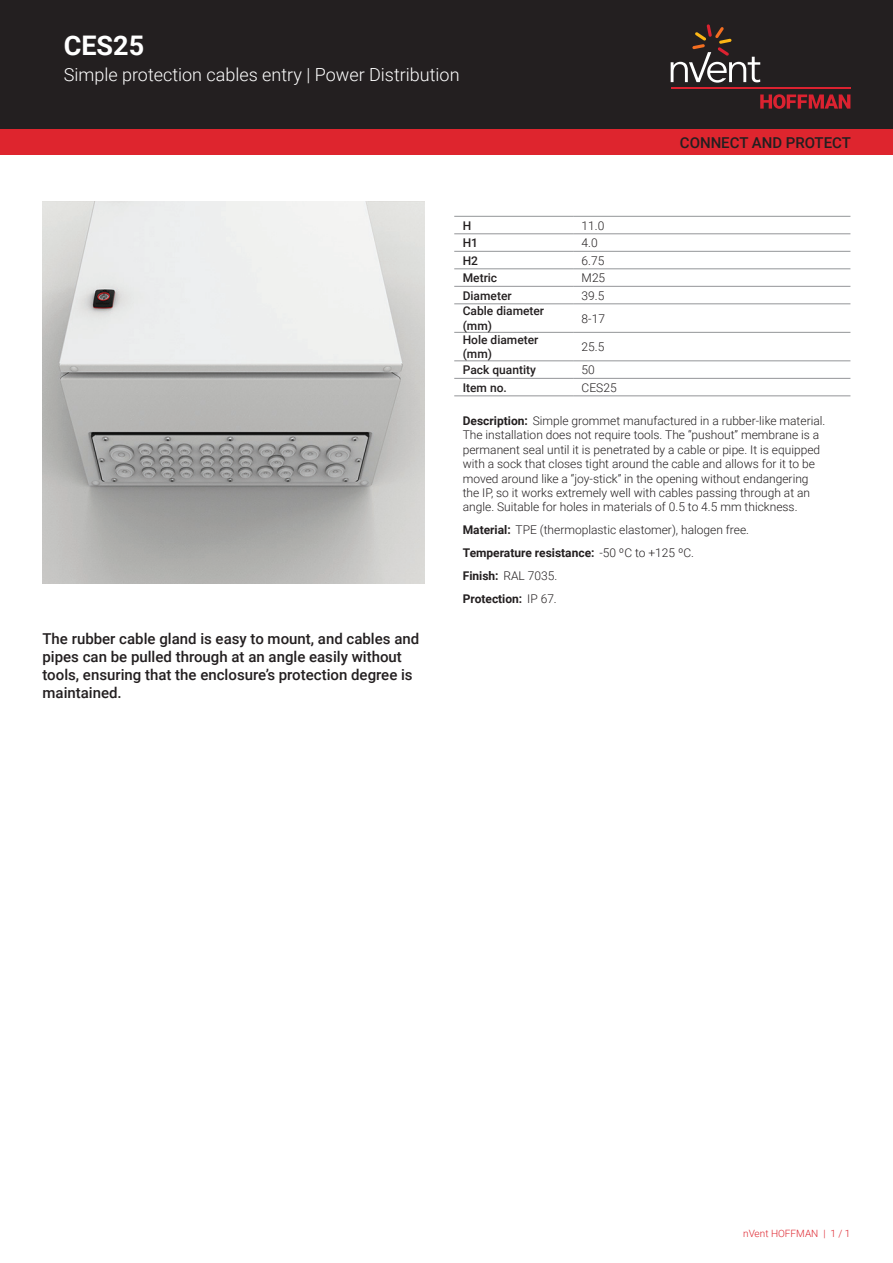
<style>
.page{position:relative;width:893px;height:1263px;background:#fff}
.page>*{position:absolute;margin:0;border:0;box-sizing:border-box;transform-origin:0 0}
.t1{font:700 27px "Roboto";color:#fff}
.t2{font:300 18px "Roboto";color:#fff}
.t3{font:500 15px/18px "Roboto";color:#231f20}
.t4{font:300 12px/14.4px "Roboto";color:#231f20}
.t5{font:500 12px/14.4px "Roboto";color:#231f20}
.t6{font:300 10.05px "Roboto";color:#de252e}
.s1{font-weight:700}
</style>
<div class="page">
<div style="left:0;top:0;width:893px;height:129px;background:#231f20"></div>
<svg style="left:760px;top:94px;width:90px;height:15px"></svg>
<hr style="left:671px;top:88px;width:179px;height:1px;background:#db2230">
<svg style="left:671px;top:24px;width:89px;height:59px"></svg>
<div style="left:0;top:129px;width:893px;height:26px;background:#de252e"></div>
<hr style="left:454px;top:216px;width:119px;height:1px;background:#939598">
<hr style="left:454px;top:234px;width:119px;height:1px;background:#939598">
<hr style="left:573px;top:216px;width:277px;height:1px;background:#939598">
<hr style="left:573px;top:234px;width:277px;height:1px;background:#939598">
<hr style="left:454px;top:251px;width:119px;height:1px;background:#939598">
<hr style="left:573px;top:251px;width:277px;height:1px;background:#939598">
<hr style="left:454px;top:269px;width:119px;height:1px;background:#939598">
<hr style="left:573px;top:269px;width:277px;height:1px;background:#939598">
<hr style="left:454px;top:286px;width:119px;height:1px;background:#939598">
<hr style="left:573px;top:286px;width:277px;height:1px;background:#939598">
<hr style="left:454px;top:304px;width:119px;height:1px;background:#939598">
<hr style="left:573px;top:304px;width:277px;height:1px;background:#939598">
<hr style="left:454px;top:332px;width:119px;height:1px;background:#939598">
<hr style="left:573px;top:332px;width:277px;height:1px;background:#939598">
<hr style="left:454px;top:361px;width:119px;height:1px;background:#939598">
<hr style="left:573px;top:361px;width:277px;height:1px;background:#939598">
<hr style="left:454px;top:378px;width:119px;height:1px;background:#939598">
<hr style="left:454px;top:396px;width:119px;height:1px;background:#939598">
<hr style="left:573px;top:378px;width:277px;height:1px;background:#939598">
<hr style="left:573px;top:396px;width:277px;height:1px;background:#939598">
<img style="left:43px;top:202px;width:381px;height:382px">
<img style="left:154px;top:314px;width:158px;height:158px">
<h1 class="t1" style="left:64px;top:27px;width:82px">CES25</h1>
<h2 class="t2" style="left:64px;top:62px;width:397px">Simple protection cables entry | Power Distribution</h2>
<p class="t3" style="left:680px;top:133px;width:173px">CONNECT AND PROTECT</p>
<p class="t3" style="left:43px;top:629px;width:378px">The rubber cable gland is easy to mount, and cables and pipes can be pulled through at an angle easily without tools, ensuring that the enclosure’s protection degree is maintained.</p>
<p class="t5" style="left:463px;top:218px;width:10px">H</p>
<p class="t4" style="left:582px;top:218px;width:24px">11.0</p>
<p class="t5" style="left:463px;top:235px;width:17px">H1</p>
<p class="t4" style="left:582px;top:235px;width:18px">4.0</p>
<p class="t5" style="left:463px;top:253px;width:17px">H2</p>
<p class="t4" style="left:582px;top:253px;width:24px">6.75</p>
<p class="t5" style="left:463px;top:270px;width:36px">Metric</p>
<p class="t4" style="left:582px;top:270px;width:25px">M25</p>
<p class="t5" style="left:463px;top:288px;width:50px">Diameter</p>
<p class="t4" style="left:582px;top:288px;width:24px">39.5</p>
<p class="t5" style="left:463px;top:303px;width:83px">Cable diameter (mm)</p>
<p class="t4" style="left:582px;top:311px;width:25px">8-17</p>
<p class="t5" style="left:463px;top:332px;width:77px">Hole diameter (mm)</p>
<p class="t4" style="left:582px;top:339px;width:24px">25.5</p>
<p class="t5" style="left:463px;top:362px;width:75px">Pack quantity</p>
<p class="t4" style="left:582px;top:362px;width:15px">50</p>
<p class="t5" style="left:463px;top:380px;width:46px">Item no.</p>
<p class="t4" style="left:582px;top:380px;width:37px">CES25</p>
<p class="t4" style="left:463px;top:413px;width:364px"><span class="s1">Description:</span> Simple grommet manufactured in a rubber-like material.<br>The installation does not require tools. The “pushout” membrane is a permanent seal until it is penetrated by a cable or pipe. It is equipped with a sock that closes tight around the cable and allows for it to be moved around like a “joy-stick” in the opening without endangering the IP, so it works extremely well with cables passing through at an angle. Suitable for holes in materials of 0.5 to 4.5 mm thickness.</p>
<p class="t4" style="left:463px;top:518px;width:288px;line-height:23px"><span class="s1">Material:</span> TPE (thermoplastic elastomer), halogen free.<br><span class="s1">Temperature resistance:</span> -50 ºC to +125 ºC.<br><span class="s1">Finish:</span> RAL 7035.<br><span class="s1">Protection:</span> IP 67.</p>
<p class="t6" style="left:743px;top:1226px;width:109px">nVent HOFFMAN | 1 / 1</p>
</div>
